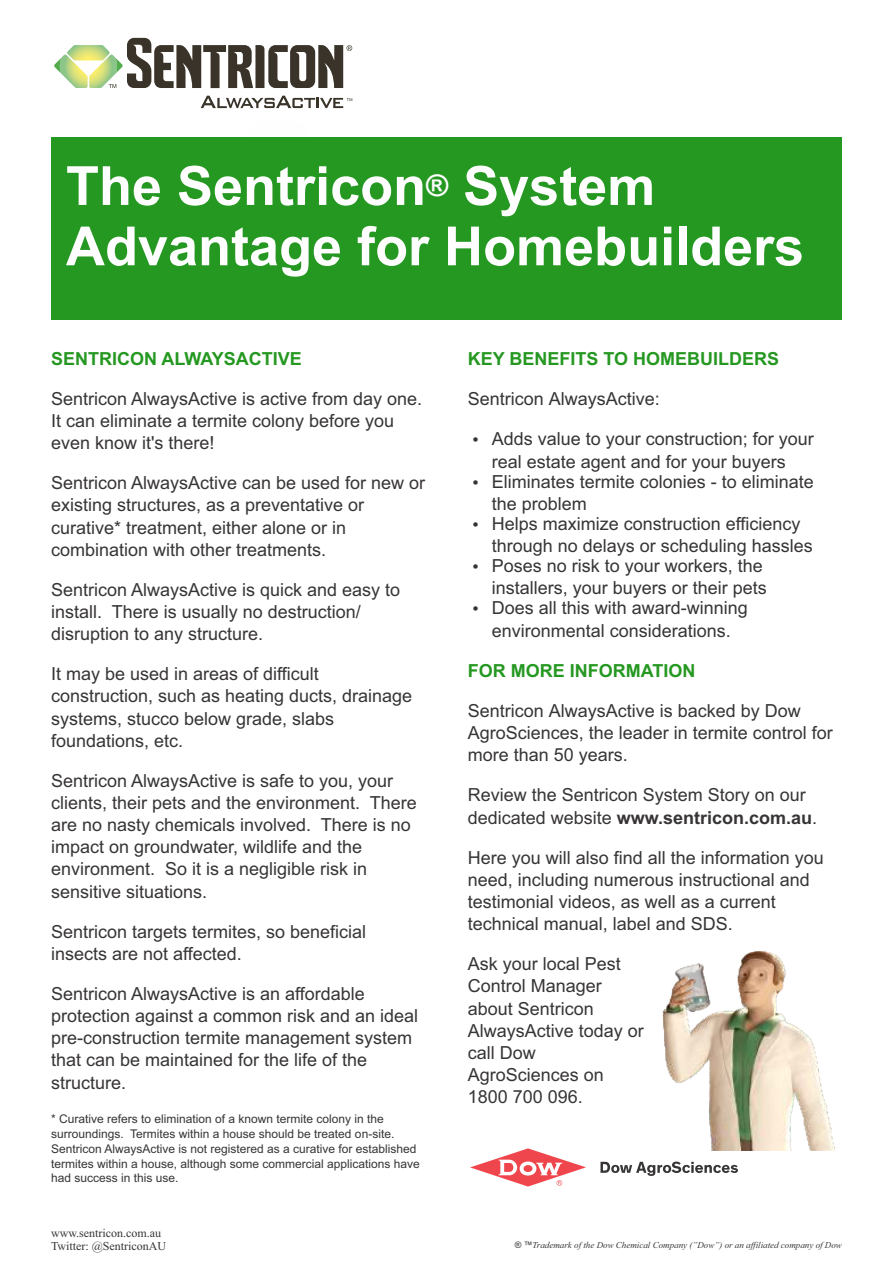
<style>
.page{position:relative;width:893px;height:1263px;background:#fff}
.page>*{position:absolute;margin:0;border:0;box-sizing:border-box;transform-origin:0 0}
.t1{font:700 54px/60.3px "Arial";color:#fefefe}
.t2{font:18px/22px "Arial";color:#373435}
.t3{font:700 18px "Arial";color:#259821}
.t4{font:12px/14.7px "Arial";color:#373435}
.t5{font:12px/13.4px "Times New Roman";color:#373435}
.t6{font:italic 9px "Times New Roman";color:#373435}
.s1{font-weight:700}
.s2{font-family:"Arial"}
</style>
<div class="page">
<svg style="left:600px;top:1161px;width:138px;height:15px"></svg>
<svg style="left:470px;top:1148px;width:116px;height:38px"></svg>
<img style="left:662px;top:950px;width:173px;height:201px">
<svg style="left:54px;top:38px;width:298px;height:50px"></svg>
<svg style="left:201px;top:96px;width:151px;height:12px"></svg>
<div style="left:51px;top:137px;width:791px;height:183px;background:#259821"></div>
<h1 class="t1" style="left:66px;top:161px;width:740px">The Sentricon<sup>®</sup> System<br>Advantage for Homebuilders</h1>
<p class="t3" style="left:51px;top:351px;width:252px">SENTRICON ALWAYSACTIVE</p>
<p class="t2" style="left:51px;top:389px;width:373px">Sentricon AlwaysActive is active from day one.<br>It can eliminate a termite colony before you even know it's there!</p>
<p class="t2" style="left:51px;top:474px;width:376px">Sentricon AlwaysActive can be used for new or existing structures, as a preventative or curative* treatment, either alone or in combination with other treatments.</p>
<p class="t2" style="left:51px;top:580px;width:351px">Sentricon AlwaysActive is quick and easy to install. There is usually no destruction/ disruption to any structure.</p>
<p class="t2" style="left:51px;top:665px;width:363px">It may be used in areas of difficult construction, such as heating ducts, drainage systems, stucco below grade, slabs foundations, etc.</p>
<p class="t2" style="left:51px;top:771px;width:367px">Sentricon AlwaysActive is safe to you, your clients, their pets and the environment. There are no nasty chemicals involved. There is no impact on groundwater, wildlife and the environment. So it is a negligible risk in sensitive situations.</p>
<p class="t2" style="left:51px;top:922px;width:317px">Sentricon targets termites, so beneficial insects are not affected.</p>
<p class="t2" style="left:51px;top:984px;width:369px">Sentricon AlwaysActive is an affordable protection against a common risk and an ideal pre-construction termite management system that can be maintained for the life of the structure.</p>
<p class="t4" style="left:51px;top:1113px;width:370px">* Curative refers to elimination of a known termite colony in the surroundings. Termites within a house should be treated on-site.<br>Sentricon AlwaysActive is not registered as a curative for established termites within a house, although some commercial applications have had success in this use.</p>
<p class="t5" style="left:51px;top:1227px;width:117px">www.sentricon.com.au<br>Twitter: @SentriconAU</p>
<p class="t3" style="left:468px;top:352px;width:313px">KEY BENEFITS TO HOMEBUILDERS</p>
<p class="t2" style="left:468px;top:389px;width:194px">Sentricon AlwaysActive:</p>
<p class="t2" style="left:492px;top:430px;width:324px">Adds value to your construction; for your real estate agent and for your buyers</p>
<p class="t2" style="left:492px;top:472px;width:324px">Eliminates termite colonies - to eliminate the problem</p>
<p class="t2" style="left:492px;top:514px;width:323px">Helps maximize construction efficiency through no delays or scheduling hassles</p>
<p class="t2" style="left:492px;top:556px;width:277px">Poses no risk to your workers, the installers, your buyers or their pets</p>
<p class="t2" style="left:492px;top:599px;width:258px">Does all this with award-winning environmental considerations.</p>
<p class="t3" style="left:468px;top:664px;width:229px">FOR MORE INFORMATION</p>
<p class="t2" style="left:468px;top:701px;width:367px">Sentricon AlwaysActive is backed by Dow<br>AgroSciences, the leader in termite control for more than 50 years.</p>
<p class="t2" style="left:468px;top:786px;width:351px">Review the Sentricon System Story on our dedicated website <span class="s1">www.sentricon.com.au</span>.</p>
<p class="t2" style="left:468px;top:848px;width:358px">Here you will also find all the information you need, including numerous instructional and testimonial videos, as well as a current technical manual, label and SDS.</p>
<p class="t2" style="left:468px;top:955px;width:178px">Ask your local Pest<br>Control Manager about Sentricon<br>AlwaysActive today or call Dow<br>AgroSciences on<br>1800 700 096.</p>
<p class="t6" style="left:514px;top:1242px;width:329px"><span class="s2">® ™</span>Trademark of the Dow Chemical Company (”Dow”) or an affiliated company of Dow</p>
</div>
